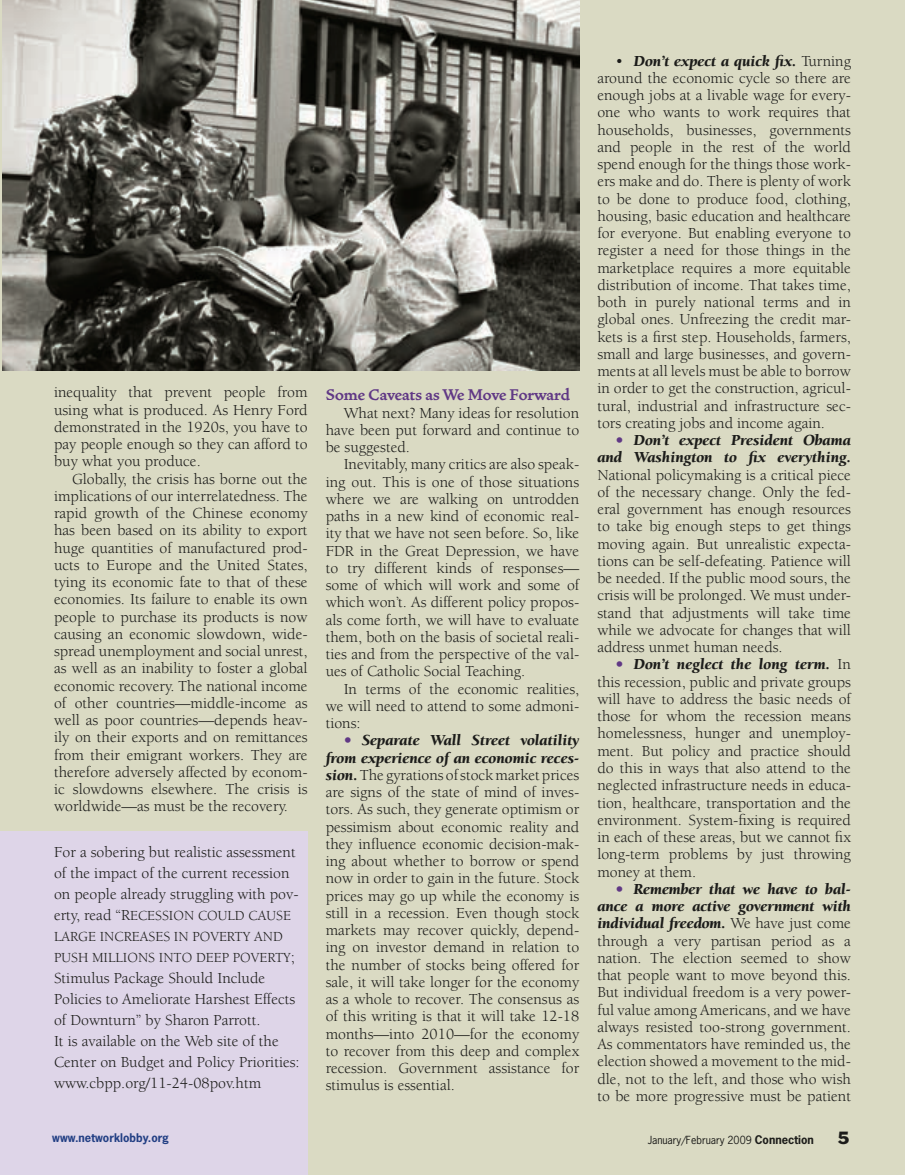
<style>
.page{position:relative;width:905px;height:1175px;background:#fff}
.page>*{position:absolute;margin:0;border:0;box-sizing:border-box;transform-origin:0 0}
.t1{font:700 19.5px "Vendetta";color:#603885}
.t2{font:16.5px "Franklin Gothic";color:#1c1c1a}
.t3{font:15.75px/17.2px "Berkeley";color:#1c1c1a;text-align:justify}
.t4{font:italic 900 15.75px/17.2px "Berkeley";color:#1c1c1a;text-align:right}
.t5{font:14.25px/21px "Berkeley";color:#1c1c1a}
.t6{font:700 11.25px "News Gothic";color:#223f84}
.t7{font:10.5px "News Gothic";color:#1c1c1a}
.s1{font-size:15.75px}
.s2{font-weight:900;font-style:italic;color:#603885}
.s3{font-weight:900;font-style:italic}
.s4{color:#603885}
.s5{font-weight:700;font-size:11.25px}
</style>
<div class="page">
<div style="left:0;top:0;width:904px;height:1174px;background:#dadac3"></div>
<img style="left:3px;top:0;width:576px;height:370px">
<div style="left:0;top:831px;width:308px;height:343px;background:#ded5e8"></div>
<p class="t3" style="left:54px;top:384px;width:255px">inequality that prevent people from using what is produced. As Henry Ford demonstrated in the 1920s, you have to pay people enough so they can afford to buy what you produce.</p>
<p class="t3" style="left:54px;top:470px;width:255px;text-indent:18px">Globally, the crisis has borne out the implications of our interrelatedness. The rapid growth of the Chinese economy has been based on its ability to export huge quantities of manufactured prod&shy;ucts to Europe and the United States, tying its economic fate to that of these economies. Its failure to enable its own people to purchase its products is now causing an economic slowdown, wide&shy;spread unemployment and social unrest, as well as an inability to foster a global economic recovery. The national income of other countries—middle-income as well as poor countries—depends heav&shy;ily on their exports and on remittances from their emigrant workers. They are therefore adversely affected by econom&shy;ic slowdowns elsewhere. The crisis is worldwide—as must be the recovery.</p>
<p class="t3" style="left:54px;top:842px;width:246px;line-height:21px;text-align:left">For a sobering but realistic assessment of the impact of the current recession on people already struggling with pov-</p>
<p class="t5" style="left:54px;top:905px;width:242px"><span class="s1">erty, read “R</span>ECESSION COULD CAUSE<br>LARGE INCREASES IN POVERTY AND<br>PUSH MILLIONS INTO DEEP POVERTY<span class="s1">;</span></p>
<p class="t3" style="left:54px;top:968px;width:247px;line-height:21px;text-align:left">Stimulus Package Should Include Policies to Ameliorate Harshest Effects of Downturn” by Sharon Parrott.<br>It is available on the Web site of the Center on Budget and Policy Priorities: www.cbpp.org/11-24-08pov.htm</p>
<p class="t1" style="left:326px;top:385px;width:246px">Some Caveats as We Move Forward</p>
<p class="t3" style="left:325px;top:404px;width:255px;text-indent:18px">What next? Many ideas for resolution have been put forward and continue to be suggested.</p>
<p class="t3" style="left:325px;top:456px;width:255px;text-indent:18px">Inevitably, many critics are also speak&shy;ing out. This is one of those situations where we are walking on untrodden paths in a new kind of economic real&shy;ity that we have not seen before. So, like FDR in the Great Depression, we have to try different kinds of responses— some of which will work and some of which won’t. As different policy propos&shy;als come forth, we will have to evaluate them, both on the basis of societal reali&shy;ties and from the perspective of the val&shy;ues of Catholic Social Teaching.</p>
<p class="t3" style="left:325px;top:680px;width:255px;text-indent:18px">In terms of the economic realities, we will need to attend to some admoni&shy;tions:</p>
<p class="t3" style="left:325px;top:732px;width:255px;text-indent:18px"><span class="s2">•</span> <span class="s3">Separate Wall Street volatility from experience of an economic reces&shy;sion.</span> The gyrations of stock market prices are signs of the state of mind of inves&shy;tors. As such, they generate optimism or pessimism about economic reality and they influence economic decision-mak&shy;ing about whether to borrow or spend now in order to gain in the future. Stock prices may go up while the economy is still in a recession. Even though stock markets may recover quickly, depend&shy;ing on investor demand in relation to the number of stocks being offered for sale, it will take longer for the economy as a whole to recover. The consensus as of this writing is that it will take 12-18 months—into 2010—for the economy to recover from this deep and complex recession. Government assistance for stimulus is essential.</p>
<p class="t6" style="left:52px;top:1130px;width:118px">www.networklobby.org</p>
<p class="t3" style="left:597px;top:52px;width:255px;text-indent:18px">• <span class="s3">Don’t expect a quick fix.</span> Turning around the economic cycle so there are enough jobs at a livable wage for every&shy;one who wants to work requires that households, businesses, governments and people in the rest of the world spend enough for the things those work&shy;ers make and do. There is plenty of work to be done to produce food, clothing, housing, basic education and healthcare for everyone. But enabling everyone to register a need for those things in the marketplace requires a more equitable distribution of income. That takes time, both in purely national terms and in global ones. Unfreezing the credit mar&shy;kets is a first step. Households, farmers, small and large businesses, and govern&shy;ments at all levels must be able to borrow in order to get the construction, agricul&shy;tural, industrial and infrastructure sec&shy;tors creating jobs and income again.</p>
<p class="t4" style="left:597px;top:432px;width:255px"><span class="s4">•</span> Don’t expect President Obama and Washington to fix everything.</p>
<p class="t3" style="left:597px;top:466px;width:255px">National policymaking is a critical piece of the necessary change. Only the fed&shy;eral government has enough resources to take big enough steps to get things moving again. But unrealistic expecta&shy;tions can be self-defeating. Patience will be needed. If the public mood sours, the crisis will be prolonged. We must under&shy;stand that adjustments will take time while we advocate for changes that will address unmet human needs.</p>
<p class="t3" style="left:597px;top:656px;width:255px;text-indent:18px"><span class="s2">•</span> <span class="s3">Don’t neglect the long term.</span> In this recession, public and private groups will have to address the basic needs of those for whom the recession means homelessness, hunger and unemploy&shy;ment. But policy and practice should do this in ways that also attend to the neglected infrastructure needs in educa&shy;tion, healthcare, transportation and the environment. System-fixing is required in each of these areas, but we cannot fix long-term problems by just throwing money at them.</p>
<p class="t3" style="left:597px;top:880px;width:255px;text-indent:18px"><span class="s2">•</span> <span class="s3">Remember that we have to bal&shy;ance a more active government with individual freedom.</span> We have just come through a very partisan period as a nation. The election seemed to show that people want to move beyond this.<br>But individual freedom is a very power&shy;ful value among Americans, and we have always resisted too-strong government.<br>As commentators have reminded us, the election showed a movement to the mid&shy;dle, not to the left, and those who wish to be more progressive must be patient</p>
<p class="t7" style="left:647px;top:1132px;width:168px">January/February 2009 <span class="s5">Connection</span></p>
<p class="t2" style="left:838px;top:1126px;width:13px">5</p>
</div>
